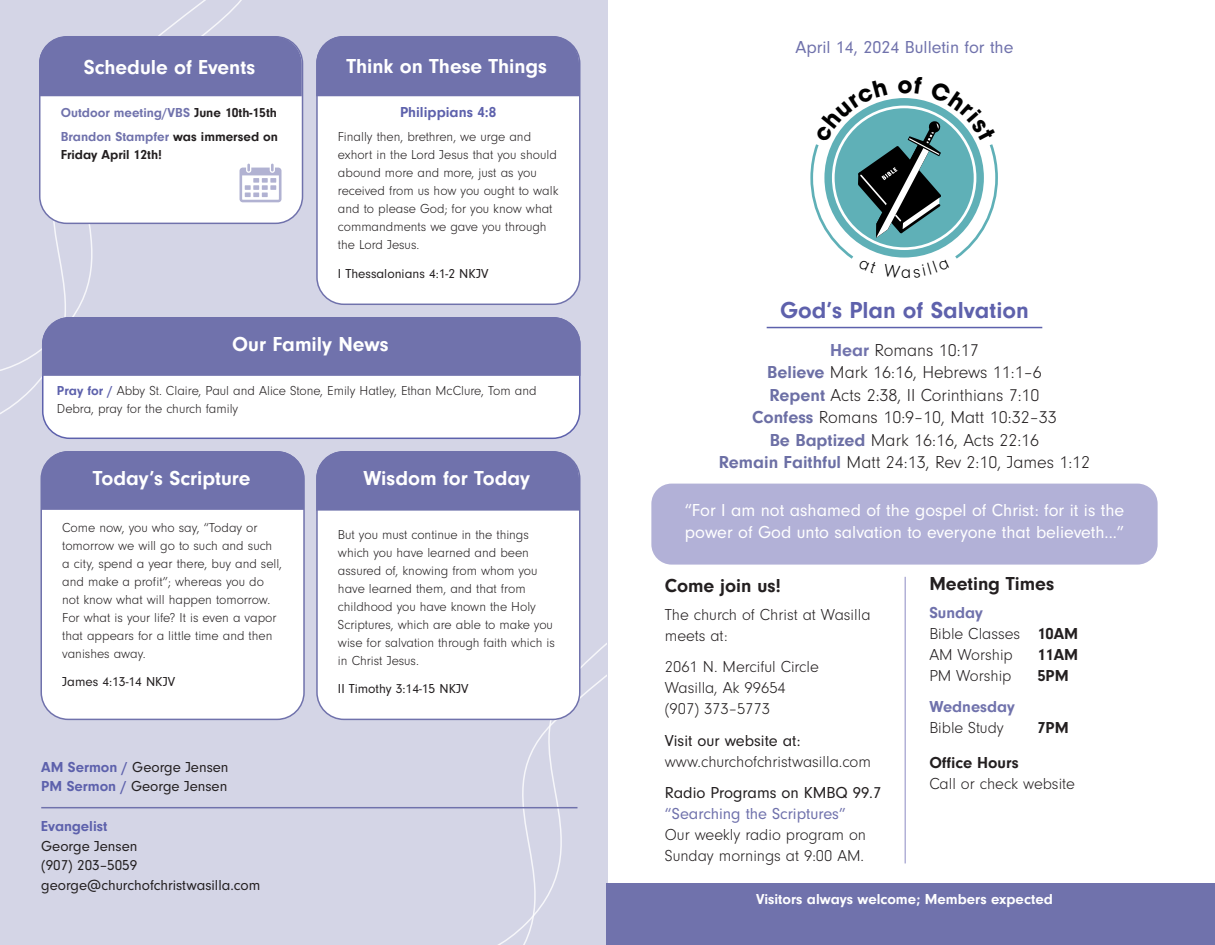
<style>
.page{position:relative;width:1215px;height:945px;background:#fff}
.page>*{position:absolute;margin:0;border:0;box-sizing:border-box;transform-origin:0 0}
.t1{font:700 24px "Neuzeit Gro";color:#5e61ac}
.Header_4{font:700 21px "Neuzeit Gro";color:#fff}
.Header_2{font:700 19.5px "Neuzeit Gro";color:#231f20}
.t2{font:300 18px/22.5px "Neuzeit Gro";color:#231f20;text-align:center}
.quote{font:18px/22.5px "Neuzeit Gro";color:#fff}
.t3{font:18px "Neuzeit Gro";color:#7072ac}
.Header_small_purple{font:300 16.5px/21px "Neuzeit Gro";color:#231f20}
.Header_2-2{font:700 16.5px "Neuzeit Gro";color:#231f20}
.Header_small_purple-2{font:700 16.5px "Neuzeit Gro";color:#231f20}
.Header_small_purple-3{font:15px/19.5px "Neuzeit Gro";color:#231f20}
.t4{font:700 15px "Neuzeit Gro";color:#fff}
.Header_4-2{font:700 15px "Neuzeit Gro";color:#5d61ac}
.t5{font:300 13.5px/18px "Neuzeit Gro";color:#231f20}
.t6{font:13.5px "Neuzeit Gro";color:#231f20}
.t7{font:700 13.5px/18px "Neuzeit Gro";color:#231f20}
.t8{font:700 13.5px "Neuzeit Gro";color:#7072ac}
.s1{color:#231f20}
.s2{color:#7072ac}
.s3{font-weight:700;color:#5d61ac}
.s4{font-weight:700;color:#7072ac}
.s5{font-weight:700;color:#6c6fa5}
.s6{font-weight:700}
.s7{font-weight:400}
.s8{font-weight:400;color:#7072ac}
</style>
<div class="page">
<div style="left:0;top:0;width:608px;height:945px;background:#d4d5e6"></div>
<hr style="left:767px;top:327px;width:275px;height:1px;background:#5d61ac">
<div style="left:651px;top:484px;width:507px;height:81px;background:#b2b1d7;border-radius:20px"></div>
<hr style="left:904px;top:577px;width:2px;height:286px;background:#b2b1d7">
<svg style="left:0;top:0;width:286px;height:377px"></svg>
<div style="left:40px;top:37px;width:263px;height:186px;background:#fff;border-radius:27px"></div>
<div style="left:39px;top:36px;width:264px;height:188px;border:2px solid #7072ac;border-radius:27px"></div>
<div style="left:317px;top:37px;width:263px;height:267px;background:#fff;border-radius:27px"></div>
<div style="left:316px;top:36px;width:264px;height:269px;border:2px solid #7072ac;border-radius:27px"></div>
<div style="left:316px;top:36px;width:263px;height:60px;background:#7072ac"></div>
<div style="left:39px;top:37px;width:263px;height:59px;background:#7072ac"></div>
<div style="left:43px;top:318px;width:537px;height:120px;background:#fff;border-radius:27px"></div>
<div style="left:42px;top:317px;width:538px;height:122px;border:2px solid #5d61ac;border-radius:27px"></div>
<svg style="left:432px;top:612px;width:175px;height:333px"></svg>
<hr style="left:41px;top:807px;width:537px;height:1px;background:#7072ac">
<div style="left:41px;top:452px;width:263px;height:267px;background:#fff;border-radius:27px"></div>
<div style="left:40px;top:451px;width:265px;height:269px;border:2px solid #7072ac;border-radius:27px"></div>
<div style="left:42px;top:317px;width:539px;height:59px;background:#7072ac"></div>
<div style="left:317px;top:452px;width:263px;height:267px;background:#fff;border-radius:27px"></div>
<div style="left:316px;top:451px;width:264px;height:269px;border:2px solid #7072ac;border-radius:27px"></div>
<div style="left:316px;top:451px;width:263px;height:60px;background:#7072ac"></div>
<div style="left:41px;top:451px;width:263px;height:59px;background:#7072ac"></div>
<div style="left:607px;top:884px;width:608px;height:61px;background:#7072ac"></div>
<svg style="left:240px;top:164px;width:42px;height:38px"></svg>
<svg style="left:810px;top:98px;width:188px;height:161px"></svg>
<p class="Header_4" style="left:84px;top:55px;width:173px">Schedule of Events</p>
<p class="Header_4" style="left:346px;top:54px;width:202px">Think on These Things</p>
<p class="t8" style="left:61px;top:105px;width:218px">Outdoor meeting/VBS <span class="s1">June 10th-15th</span></p>
<p class="t7" style="left:61px;top:128px;width:219px"><span class="s2">Brandon Stampfer</span> was immersed on<br>Friday April 12th!</p>
<p class="Header_4-2" style="left:400px;top:103px;width:98px">Philippians 4:8</p>
<p class="t5" style="left:338px;top:128px;width:222px">Finally then, brethren, we urge and exhort in the Lord Jesus that you should abound more and more, just as you received from us how you ought to walk and to please God; for you know what commandments we gave you through the Lord Jesus.</p>
<p class="t6" style="left:338px;top:266px;width:152px">I Thessalonians 4:1-2 NKJV</p>
<p class="Header_4" style="left:69px;top:332px;width:321px">Our Family News Our Family News</p>
<p class="t5" style="left:57px;top:382px;width:481px"><span class="s3">Pray for /</span> Abby St. Claire, Paul and Alice Stone, Emily Hatley, Ethan McClure, Tom and<br>Debra, pray for the church family</p>
<p class="Header_4" style="left:93px;top:467px;width:159px">Today’s Scripture</p>
<p class="Header_4" style="left:363px;top:467px;width:168px">Wisdom for Today</p>
<p class="t5" style="left:62px;top:519px;width:221px">Come now, you who say, “Today or tomorrow we will go to such and such a city, spend a year there, buy and sell, and make a profit”; whereas you do not know what will happen tomorrow.<br>For what is your life? It is even a vapor that appears for a little time and then vanishes away.</p>
<p class="t6" style="left:62px;top:675px;width:115px">James 4:13-14 NKJV</p>
<p class="Header_small_purple-3" style="left:41px;top:758px;width:189px"><span class="s3">AM Sermon /</span> George Jensen<br><span class="s3">PM Sermon /</span> George Jensen</p>
<p class="Header_small_purple-3" style="left:41px;top:817px;width:221px"><span class="s3">Evangelist<br></span>George Jensen<br>(907) 203–5059 george@churchofchristwasilla.com</p>
<p class="t5" style="left:338px;top:526px;width:218px">But you must continue in the things which you have learned and been assured of, knowing from whom you have learned them, and that from childhood you have known the Holy<br>Scriptures, which are able to make you wise for salvation through faith which is in Christ Jesus.</p>
<p class="t6" style="left:338px;top:681px;width:132px">II Timothy 3:14-15 NKJV</p>
<p class="t3" style="left:795px;top:38px;width:220px">April 14, 2024 Bulletin for the</p>
<p class="t1" style="left:780px;top:296px;width:250px">God’s Plan of Salvation</p>
<p class="t2" style="left:719px;top:339px;width:373px"><span class="s4">Hear</span> Romans 10:17<br><span class="s5">Believe</span> Mark 16:16, Hebrews 11:1–6<br><span class="s5">Repent</span> Acts 2:38, II Corinthians 7:10<br><span class="s5">Confess</span> Romans 10:9–10, Matt 10:32–33<br><span class="s5">Be Baptized</span> Mark 16:16, Acts 22:16<br><span class="s5">Remain Faithful</span> Matt 24:13, Rev 2:10, James 1:12</p>
<p class="quote" style="left:685px;top:499px;width:441px">“For I am not ashamed of the gospel of Christ: for it is the power of God unto salvation to everyone that believeth...”</p>
<p class="Header_2" style="left:929px;top:572px;width:126px">Meeting Times</p>
<p class="Header_small_purple" style="left:929px;top:602px;width:150px"><span class="s4">Sunday<br></span>Bible Classes <span class="s6">10AM<br></span>AM Worship</p>
<p class="Header_2" style="left:665px;top:574px;width:118px">Come join us!</p>
<p class="Header_small_purple" style="left:665px;top:604px;width:207px">The church of Christ at Wasilla meets at:</p>
<p class="Header_small_purple" style="left:665px;top:657px;width:156px">2061 N. Merciful Circle<br>Wasilla, Ak 99654 (907) 373–5773</p>
<p class="Header_small_purple" style="left:665px;top:730px;width:208px"><span class="s7">Visit our website at: </span>www.churchofchristwasilla.com</p>
<p class="Header_small_purple" style="left:665px;top:783px;width:218px"><span class="s7">Radio Programs on KMBQ 99.7 </span><span class="s8">“Searching the Scriptures”<br></span>Our weekly radio program on<br>Sunday mornings at 9:00 AM.</p>
<p class="Header_small_purple-2" style="left:1037px;top:645px;width:42px">11AM</p>
<p class="Header_small_purple" style="left:929px;top:665px;width:84px">PM Worship</p>
<p class="Header_small_purple-2" style="left:1037px;top:666px;width:33px">5PM</p>
<p class="Header_small_purple" style="left:929px;top:697px;width:87px"><span class="s4">Wednesday<br></span>Bible Study</p>
<p class="Header_small_purple-2" style="left:1037px;top:718px;width:33px">7PM</p>
<p class="Header_2-2" style="left:929px;top:753px;width:91px">Office Hours</p>
<p class="Header_small_purple" style="left:929px;top:773px;width:147px">Call or check website</p>
<p class="t4" style="left:756px;top:891px;width:298px">Visitors always welcome; Members expected</p>
</div>
